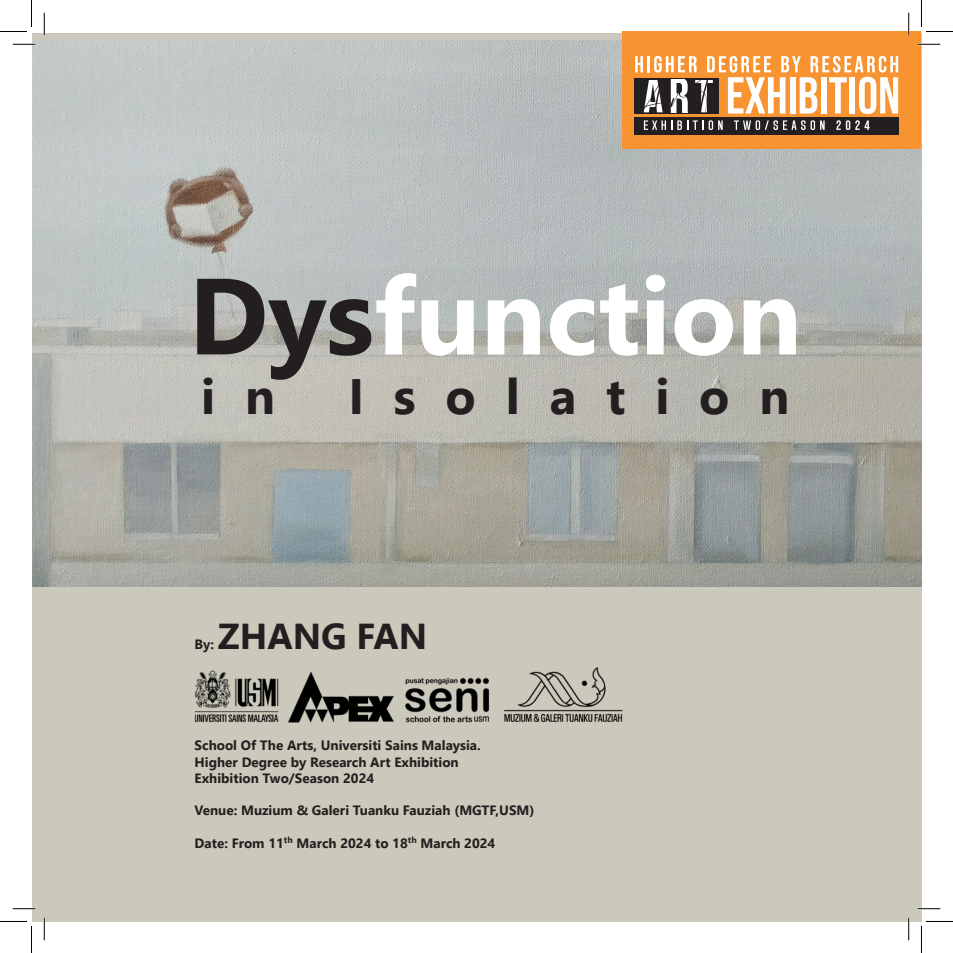
<style>
.page{position:relative;width:953px;height:953px;background:#fff}
.page>*{position:absolute;margin:0;border:0;box-sizing:border-box;transform-origin:0 0}
.tajuk_Intro{font:700 108px "Leelawadee UI";color:#fff}
.tajuk_Intro-2{font:700 49.65px "Leelawadee UI";letter-spacing:.6em;color:#231f20}
.tajuk_Intro-3{font:700 36px "Leelawadee UI";color:#231f20}
.bodytext{font:700 13.5px "Leelawadee UI";color:#231f20}
.tajuk_Intro-4{font:700 13.5px "Leelawadee UI";color:#231f20}
.s1{color:#231f20}
</style>
<div class="page">
<div style="left:32px;top:33px;width:889px;height:888px;background:#cbc9bb"></div>
<img style="left:32px;top:40px;width:889px;height:546px">
<img style="left:195px;top:667px;width:428px;height:55px">
<div style="left:622px;top:32px;width:298px;height:116px;background:#f79330"></div>
<div style="left:634px;top:117px;width:264px;height:18px;background:#231f20"></div>
<svg style="left:635px;top:56px;width:263px;height:58px"></svg>
<svg style="left:644px;top:120px;width:78px;height:10px"></svg>
<svg style="left:733px;top:120px;width:91px;height:10px"></svg>
<svg style="left:836px;top:120px;width:33px;height:10px"></svg>
<hr style="left:13px;top:43px;width:22px;height:2px;background:#fff">
<hr style="left:917px;top:43px;width:23px;height:2px;background:#fff">
<hr style="left:13px;top:907px;width:22px;height:2px;background:#fff">
<hr style="left:917px;top:907px;width:23px;height:2px;background:#fff">
<hr style="left:43px;top:13px;width:2px;height:22px;background:#fff">
<hr style="left:43px;top:917px;width:2px;height:23px;background:#fff">
<hr style="left:907px;top:13px;width:2px;height:22px;background:#fff">
<hr style="left:907px;top:917px;width:2px;height:23px;background:#fff">
<svg style="left:13px;top:44px;width:22px;height:1px"></svg>
<svg style="left:917px;top:44px;width:23px;height:1px"></svg>
<svg style="left:13px;top:908px;width:22px;height:1px"></svg>
<svg style="left:917px;top:908px;width:23px;height:1px"></svg>
<svg style="left:44px;top:13px;width:1px;height:22px"></svg>
<svg style="left:44px;top:917px;width:1px;height:23px"></svg>
<svg style="left:908px;top:13px;width:1px;height:22px"></svg>
<svg style="left:908px;top:917px;width:1px;height:23px"></svg>
<svg style="left:0;top:0;width:32px;height:32px"></svg>
<svg style="left:0;top:921px;width:32px;height:32px"></svg>
<svg style="left:921px;top:0;width:32px;height:32px"></svg>
<svg style="left:921px;top:921px;width:32px;height:32px"></svg>
<p class="tajuk_Intro" style="left:189px;top:239px;width:615px"><span class="s1">Dys</span>function</p>
<p class="tajuk_Intro-2" style="left:201px;top:361px;width:75px">i n</p>
<p class="tajuk_Intro-2" style="left:348px;top:361px;width:442px">Isolation</p>
<p class="tajuk_Intro-3" style="left:218px;top:611px;width:211px">ZHANG FAN</p>
<p class="tajuk_Intro-4" style="left:195px;top:635px;width:21px">By:</p>
<p class="bodytext" style="left:195px;top:736px;width:288px">School Of The Arts, Universiti Sains Malaysia.</p>
<p class="bodytext" style="left:195px;top:752px;width:266px">Higher Degree by Research Art Exhibition</p>
<p class="bodytext" style="left:195px;top:768px;width:181px">Exhibition Two/Season 2024</p>
<p class="bodytext" style="left:195px;top:800px;width:341px">Venue: Muzium &amp; Galeri Tuanku Fauziah (MGTF,USM)</p>
<p class="bodytext" style="left:195px;top:833px;width:302px">Date: From 11<sup>th</sup> March 2024 to 18<sup>th</sup> March 2024</p>
</div>
